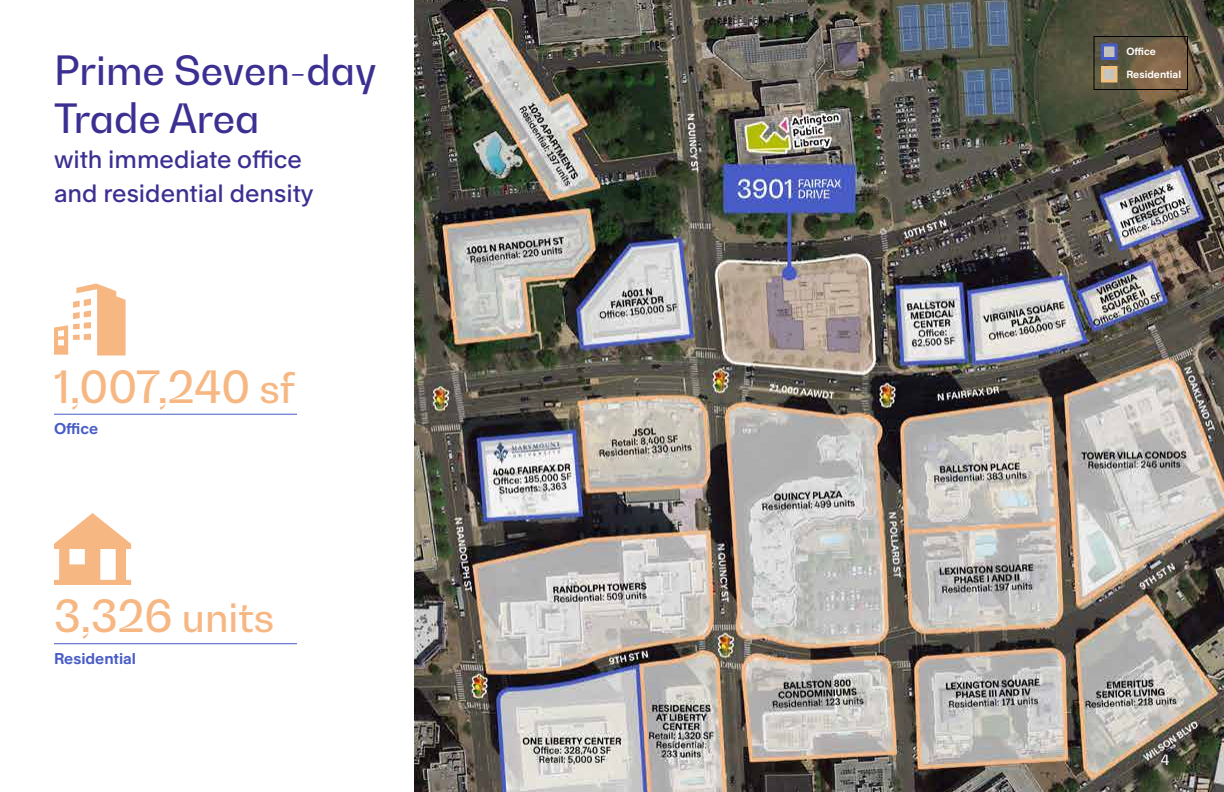
<style>
.page{position:relative;width:1224px;height:792px;background:#fff}
.page>*{position:absolute;margin:0;border:0;box-sizing:border-box;transform-origin:0 0}
.t1{font:500 44px "Bw Gradual DEMO";color:#f7b783}
.t2{font:500 40px/48px "Bw Gradual DEMO";color:#3b3092}
.t3{font:500 24px/34px "Rand";color:#3b3092}
.t4{font:700 15px "Rand";color:#475cc7}
.t5{font:500 14px "Bw Gradual DEMO";color:#fff}
.t6{font:700 10px "Rand";color:#fff}
.s1{font-size:40px}
</style>
<div class="page">
<img style="left:414px;top:0;width:810px;height:792px">
<svg style="left:54px;top:284px;width:72px;height:72px"></svg>
<svg style="left:54px;top:513px;width:77px;height:72px"></svg>
<hr style="left:54px;top:414px;width:243px;height:1px;background:#475cc7">
<hr style="left:54px;top:643px;width:243px;height:1px;background:#475cc7">
<div style="left:1102px;top:45px;width:14px;height:13px;background:#c4c1bb"></div>
<div style="left:1101px;top:44px;width:17px;height:16px;border:3px solid #475cc7"></div>
<div style="left:1102px;top:68px;width:14px;height:13px;background:#c6c3bc"></div>
<div style="left:1101px;top:66px;width:17px;height:16px;border:3px solid #f0bf7c"></div>
<div style="left:1094px;top:36px;width:94px;height:54px;border:1px solid #000"></div>
<h2 class="t2" style="left:54px;top:45px;width:324px">Prime Seven-day<br>Trade Area</h2>
<p class="t3" style="left:54px;top:140px;width:261px">with immediate office and residential density</p>
<h1 class="t1" style="left:54px;top:358px;width:243px">1,007,240 <span class="s1">sf</span></h1>
<p class="t4" style="left:54px;top:417px;width:46px">Office</p>
<h1 class="t1" style="left:54px;top:587px;width:222px">3,326 <span class="s1">units</span></h1>
<p class="t4" style="left:54px;top:646px;width:84px">Residential</p>
<p class="t6" style="left:1126px;top:44px;width:31px">Office</p>
<p class="t6" style="left:1126px;top:66px;width:56px">Residential</p>
<p class="t5" style="left:1161px;top:751px;width:10px">4</p>
</div>
